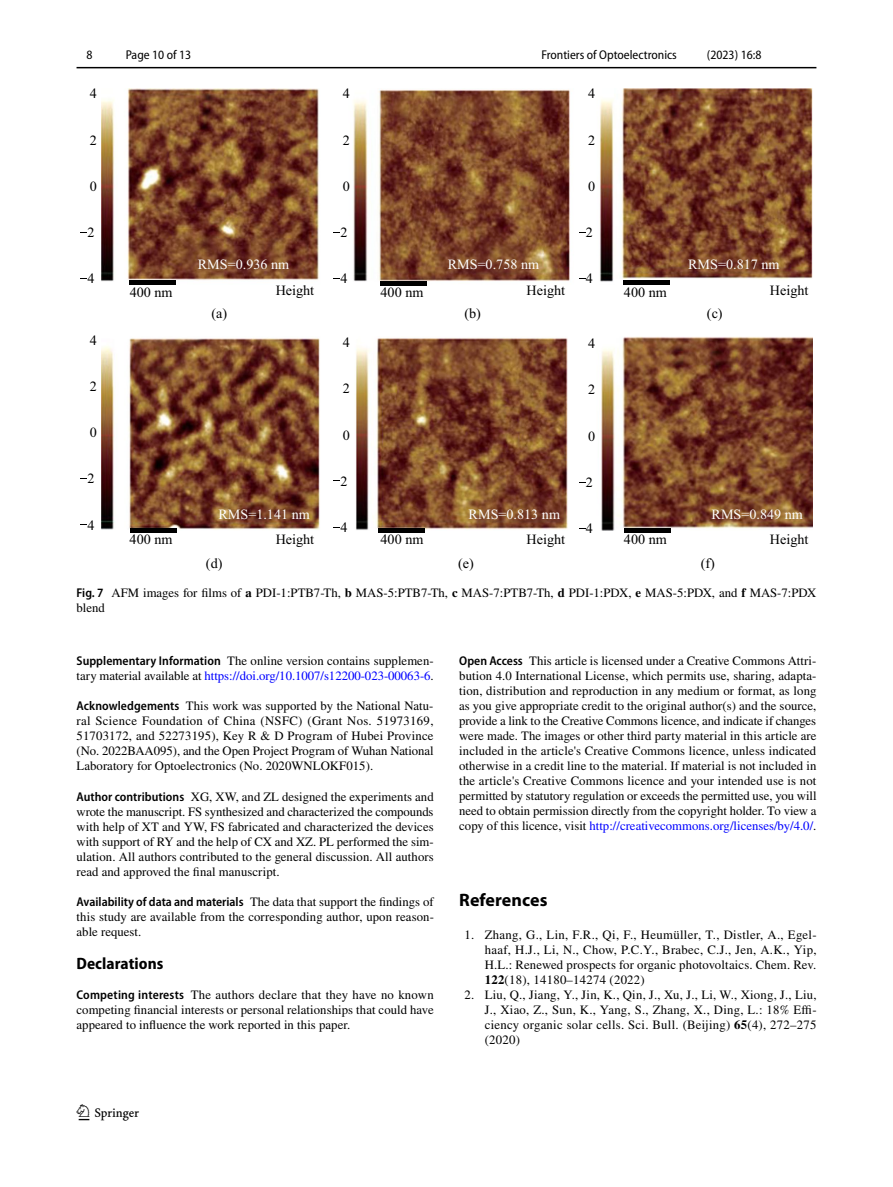
<style>
.page{position:relative;width:893px;height:1187px;background:#fff}
.page>*{position:absolute;margin:0;border:0;box-sizing:border-box;transform-origin:0 0}
.t1{font:22.5px "Springnew Regular 2";color:#000}
.t2{font:700 18px "Myriad Pro";letter-spacing:.005em;color:#000}
.t3{font:700 semi-condensed 16.5px "Myriad Pro";letter-spacing:.005em;color:#000}
.t4{font:14.1px "Times New Roman PSMT4";color:#000}
.t5{font:14.1px "Times New Roman PSMT4";color:#fff}
.t6{font:12.75px/15px "STIX";letter-spacing:.005em;color:#000;text-align:justify}
.t7{font:semi-condensed 12.75px "Myriad Pro";color:#000}
.s1{font-family:"Myriad Pro";font-weight:600;font-stretch:semi-condensed}
.s2{font-weight:700}
.s3{color:#00f}
</style>
<div class="page">
<hr style="left:77px;top:67px;width:739px;height:1px;background:#000">
<img style="left:101px;top:89px;width:711px;height:441px">
<hr style="left:129px;top:280px;width:46px;height:4px;background:#000">
<hr style="left:380px;top:281px;width:46px;height:4px;background:#000">
<div style="left:130px;top:528px;width:46px;height:5px;background:#000"></div>
<div style="left:378px;top:528px;width:46px;height:5px;background:#000"></div>
<div style="left:624px;top:528px;width:46px;height:5px;background:#000"></div>
<hr style="left:623px;top:280px;width:46px;height:4px;background:#000">
<p class="t7" style="left:87px;top:48px;width:8px">8</p>
<p class="t7" style="left:126px;top:48px;width:67px">Page 10 of 13</p>
<p class="t7" style="left:541px;top:48px;width:137px">Frontiers of Optoelectronics</p>
<p class="t7" style="left:707px;top:48px;width:56px">(2023) 16:8</p>
<p class="t4" style="left:90px;top:89px;width:9px">4</p>
<p class="t4" style="left:90px;top:135px;width:9px">2</p>
<p class="t4" style="left:90px;top:181px;width:9px">0</p>
<p class="t4" style="left:87px;top:227px;width:9px">2</p>
<p class="t4" style="left:87px;top:273px;width:9px">4</p>
<p class="t4" style="left:90px;top:335px;width:9px">4</p>
<p class="t4" style="left:90px;top:381px;width:9px">2</p>
<p class="t4" style="left:90px;top:427px;width:9px">0</p>
<p class="t4" style="left:87px;top:473px;width:9px">2</p>
<p class="t4" style="left:87px;top:519px;width:9px">4</p>
<p class="t4" style="left:343px;top:89px;width:9px">4</p>
<p class="t4" style="left:343px;top:135px;width:9px">2</p>
<p class="t4" style="left:343px;top:181px;width:9px">0</p>
<p class="t4" style="left:340px;top:227px;width:9px">2</p>
<p class="t4" style="left:340px;top:273px;width:9px">4</p>
<p class="t4" style="left:588px;top:89px;width:9px">4</p>
<p class="t4" style="left:588px;top:135px;width:9px">2</p>
<p class="t4" style="left:588px;top:181px;width:9px">0</p>
<p class="t4" style="left:586px;top:227px;width:9px">2</p>
<p class="t4" style="left:586px;top:273px;width:9px">4</p>
<p class="t5" style="left:198px;top:259px;width:93px">RMS=0.936 nm</p>
<p class="t5" style="left:448px;top:259px;width:93px">RMS=0.758 nm</p>
<p class="t5" style="left:688px;top:259px;width:93px">RMS=0.817 nm</p>
<p class="t4" style="left:130px;top:287px;width:44px">400 nm</p>
<p class="t4" style="left:276px;top:285px;width:40px">Height</p>
<p class="t4" style="left:381px;top:287px;width:44px">400 nm</p>
<p class="t4" style="left:527px;top:285px;width:40px">Height</p>
<p class="t4" style="left:624px;top:287px;width:44px">400 nm</p>
<p class="t4" style="left:770px;top:285px;width:40px">Height</p>
<p class="t4" style="left:211px;top:308px;width:17px">(a)</p>
<p class="t4" style="left:464px;top:308px;width:18px">(b)</p>
<p class="t4" style="left:707px;top:308px;width:17px">(c)</p>
<p class="t4" style="left:343px;top:337px;width:9px">4</p>
<p class="t4" style="left:343px;top:383px;width:9px">2</p>
<p class="t4" style="left:343px;top:429px;width:9px">0</p>
<p class="t4" style="left:340px;top:476px;width:9px">2</p>
<p class="t4" style="left:340px;top:522px;width:9px">4</p>
<p class="t4" style="left:588px;top:338px;width:9px">4</p>
<p class="t4" style="left:588px;top:384px;width:9px">2</p>
<p class="t4" style="left:588px;top:431px;width:9px">0</p>
<p class="t4" style="left:586px;top:477px;width:9px">2</p>
<p class="t4" style="left:586px;top:523px;width:9px">4</p>
<p class="t5" style="left:218px;top:509px;width:93px">RMS=1.141 nm</p>
<p class="t5" style="left:469px;top:509px;width:93px">RMS=0.813 nm</p>
<p class="t5" style="left:712px;top:509px;width:93px">RMS=0.849 nm</p>
<p class="t4" style="left:130px;top:534px;width:44px">400 nm</p>
<p class="t4" style="left:276px;top:534px;width:40px">Height</p>
<p class="t4" style="left:381px;top:534px;width:44px">400 nm</p>
<p class="t4" style="left:527px;top:534px;width:40px">Height</p>
<p class="t4" style="left:624px;top:534px;width:44px">400 nm</p>
<p class="t4" style="left:770px;top:534px;width:40px">Height</p>
<p class="t4" style="left:206px;top:558px;width:18px">(d)</p>
<p class="t4" style="left:458px;top:558px;width:17px">(e)</p>
<p class="t4" style="left:701px;top:558px;width:16px">(f)</p>
<p class="t6" style="left:77px;top:586px;width:741px"><span class="s1">Fig. 7</span> AFM images for films of <span class="s2">a</span> PDI-1:PTB7-Th, <span class="s2">b</span> MAS-5:PTB7-Th, <span class="s2">c</span> MAS-7:PTB7-Th, <span class="s2">d</span> PDI-1:PDX, <span class="s2">e</span> MAS-5:PDX, and <span class="s2">f</span> MAS-7:PDX blend</p>
<p class="t6" style="left:77px;top:654px;width:359px"><span class="s1">Supplementary Information</span> The online version contains supplemen&shy;tary material available at <span class="s3">https://doi.org/10.1007/s12200-023-00063-6</span>.</p>
<p class="t6" style="left:77px;top:699px;width:359px"><span class="s1">Acknowledgements</span> This work was supported by the National Natu&shy;ral Science Foundation of China (NSFC) (Grant Nos. 51973169, 51703172, and 52273195), Key R &amp; D Program of Hubei Province (No. 2022BAA095), and the Open Project Program of Wuhan National Laboratory for Optoelectronics (No. 2020WNLOKF015).</p>
<p class="t6" style="left:77px;top:789px;width:359px"><span class="s1">Author contributions</span> XG, XW, and ZL designed the experiments and wrote the manuscript. FS synthesized and characterized the compounds with help of XT and YW, FS fabricated and characterized the devices with support of RY and the help of CX and XZ. PL performed the sim&shy;ulation. All authors contributed to the general discussion. All authors read and approved the final manuscript.</p>
<p class="t6" style="left:77px;top:894px;width:359px"><span class="s1">Availability of data and materials</span> The data that support the findings of this study are available from the corresponding author, upon reason&shy;able request.</p>
<p class="t3" style="left:77px;top:954px;width:88px">Declarations</p>
<p class="t6" style="left:77px;top:988px;width:359px"><span class="s1">Competing interests</span> The authors declare that they have no known competing financial interests or personal relationships that could have appeared to influence the work reported in this paper.</p>
<h1 class="t1" style="left:79px;top:1104px;width:62px">1 3</h1>
<p class="t6" style="left:459px;top:654px;width:359px"><span class="s1">Open Access</span> This article is licensed under a Creative Commons Attri&shy;bution 4.0 International License, which permits use, sharing, adapta&shy;tion, distribution and reproduction in any medium or format, as long as you give appropriate credit to the original author(s) and the source, provide a link to the Creative Commons licence, and indicate if changes were made. The images or other third party material in this article are included in the article's Creative Commons licence, unless indicated otherwise in a credit line to the material. If material is not included in the article's Creative Commons licence and your intended use is not permitted by statutory regulation or exceeds the permitted use, you will need to obtain permission directly from the copyright holder. To view a copy of this licence, visit <span class="s3">http://creativecommons.org/licenses/by/4.0/</span>.</p>
<h2 class="t2" style="left:459px;top:887px;width:90px">References</h2>
<p class="t6" style="left:485px;top:928px;width:333px;text-indent:-20px">1. Zhang, G., Lin, F.R., Qi, F., Heumüller, T., Distler, A., Egel&shy;haaf, H.J., Li, N., Chow, P.C.Y., Brabec, C.J., Jen, A.K., Yip, H.L.: Renewed prospects for organic photovoltaics. Chem. Rev.<br><span class="s2">122</span>(18), 14180–14274 (2022)</p>
<p class="t6" style="left:485px;top:988px;width:333px;text-indent:-20px">2. Liu, Q., Jiang, Y., Jin, K., Qin, J., Xu, J., Li, W., Xiong, J., Liu, J., Xiao, Z., Sun, K., Yang, S., Zhang, X., Ding, L.: 18% Effi&shy;ciency organic solar cells. Sci. Bull. (Beijing) <span class="s2">65</span>(4), 272–275 (2020)</p>
</div>
